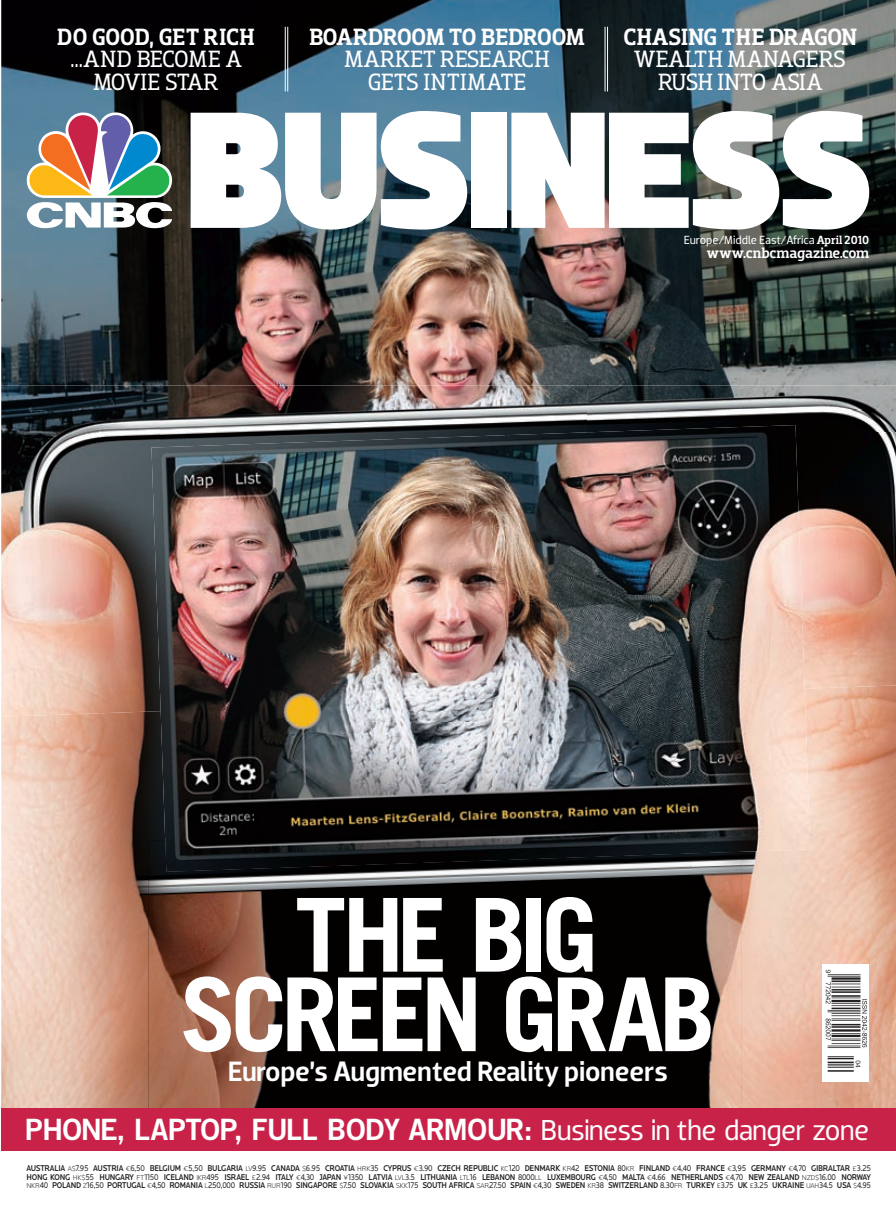
<style>
.page{position:relative;width:896px;height:1215px;background:#fff}
.page>*{position:absolute;margin:0;border:0;box-sizing:border-box;transform-origin:0 0}
.t1{font:700 102px/79.5px "Trade Gothic";letter-spacing:-.06em;color:#fff;text-align:center}
.t2{font:29.4px "Trade Gothic Bold Two";letter-spacing:-.025em;color:#fff}
.t3{font:500 28.5px "Dobra";letter-spacing:-.01em;color:#fff}
.t4{font:24px/22.5px "Dobra Slab";letter-spacing:-.01em;color:#fff;text-align:center}
.t5{font:24px/22.5px "Dobra Slab";letter-spacing:-.04em;color:#fff;text-align:center}
.t6{font:500 15px "Dobra Slab";letter-spacing:-.005em;color:#fff}
.t7{font:12px "Dobra";letter-spacing:-.005em;color:#fff}
.t8{font:500 8.7px/8.7px "Locator";letter-spacing:-.03em;color:#231f20;text-align:justify;scale:.84 1}
.s1{font-weight:500}
.s2{font-family:"Dobra Slab";font-weight:500}
.s3{font-family:"Dobra"}
.s4{font-weight:300;font-size:7.2px}
.s5{font-weight:400}
</style>
<div class="page">
<img style="left:1px;top:0;width:894px;height:385px">
<svg style="left:25px;top:111px;width:148px;height:117px"></svg>
<svg style="left:190px;top:111px;width:277px;height:118px"></svg>
<div style="left:471px;top:113px;width:36px;height:115px;background:#fff"></div>
<svg style="left:511px;top:111px;width:358px;height:118px"></svg>
<img style="left:881px;top:689px;width:14px;height:419px">
<img style="left:1px;top:716px;width:150px;height:220px">
<img style="left:778px;top:689px;width:103px;height:419px">
<img style="left:741px;top:860px;width:37px;height:248px">
<img style="left:1px;top:936px;width:148px;height:172px">
<img style="left:149px;top:840px;width:541px;height:268px">
<img style="left:690px;top:860px;width:51px;height:248px">
<img style="left:1px;top:385px;width:160px;height:331px">
<img style="left:161px;top:385px;width:426px;height:40px">
<img style="left:587px;top:385px;width:308px;height:47px">
<img style="left:810px;top:432px;width:85px;height:189px">
<img style="left:810px;top:621px;width:85px;height:68px">
<img style="left:151px;top:425px;width:355px;height:446px">
<img style="left:505px;top:425px;width:305px;height:435px">
<div style="left:1px;top:1108px;width:894px;height:42px;background:#c82249"></div>
<div style="left:822px;top:963px;width:47px;height:118px;background:#fff"></div>
<img style="left:847px;top:974px;width:20px;height:98px">
<img style="left:825px;top:969px;width:22px;height:103px">
<hr style="left:285px;top:27px;width:1px;height:64px;background:#fff">
<hr style="left:287px;top:27px;width:1px;height:64px;background:#fff">
<hr style="left:604px;top:27px;width:1px;height:64px;background:#fff">
<hr style="left:607px;top:27px;width:1px;height:64px;background:#fff">
<p class="t5" style="left:57px;top:28px;width:199px"><span class="s1">DO GOOD, GET RICH </span>…AND BECOME A<br>MOVIE STAR</p>
<p class="t4" style="left:309px;top:28px;width:276px"><span class="s1">BOARDROOM TO BEDROOM<br></span>MARKET RESEARCH<br>GETS INTIMATE</p>
<p class="t4" style="left:623px;top:28px;width:235px"><span class="s1">CHASING THE DRAGON<br></span>WEALTH MANAGERS<br>RUSH INTO ASIA</p>
<p class="t7" style="left:683px;top:236px;width:187px">Europe/Middle East/Africa <span class="s2">April 2010</span></p>
<p class="t6" style="left:706px;top:248px;width:164px">www.cnbcmagazine.com</p>
<p class="t1" style="left:180px;top:904px;width:537px">THE BIG<br>SCREEN GRAB</p>
<p class="t3" style="left:228px;top:1061px;width:441px">Europe’s Augmented Reality pioneers</p>
<p class="t2" style="left:25px;top:1118px;width:846px">PHONE, LAPTOP, FULL BODY ARMOUR: <span class="s3">Business in the danger zone</span></p>
<p class="t8" style="left:26px;top:1164px;width:1006px">AUSTRALIA <span class="s4">A$</span><span class="s5">7.95</span> AUSTRIA <span class="s4">€</span><span class="s5">6,50</span> BELGIUM <span class="s4">€</span><span class="s5">5,50</span> BULGARIA <span class="s4">LV</span><span class="s5">9.95</span> CANADA <span class="s4">$</span><span class="s5">6.95</span> CROATIA <span class="s4">HRK</span><span class="s5">35</span> CYPRUS <span class="s4">€</span><span class="s5">3.90</span> CZECH REPUBLIC <span class="s4">KC</span><span class="s5">120</span> DENMARK <span class="s4">KR</span><span class="s5">42</span> ESTONIA <span class="s5">80</span><span class="s4">KR</span> FINLAND <span class="s4">€</span><span class="s5">4,40</span> FRANCE <span class="s4">€</span><span class="s5">3,95</span> GERMANY <span class="s4">€</span><span class="s5">4,70</span> GIBRALTAR <span class="s4">£</span><span class="s5">3.25<br></span>HONG KONG <span class="s4">HK$</span><span class="s5">55</span> HUNGARY <span class="s4">FT</span><span class="s5">1150</span> ICELAND <span class="s4">IKR</span><span class="s5">495</span> ISRAEL <span class="s4">£</span><span class="s5">2.94</span> ITALY <span class="s4">€</span><span class="s5">4,30</span> JAPAN <span class="s4">¥</span><span class="s5">1350</span> LATVIA <span class="s4">LVL</span><span class="s5">3.5</span> LITHUANIA <span class="s4">LTL</span><span class="s5">16</span> LEBANON <span class="s5">8000</span><span class="s4">LL</span> LUXEMBOURG <span class="s4">€</span><span class="s5">4,50</span> MALTA <span class="s4">€</span><span class="s5">4.66</span> NETHERLANDS <span class="s4">€</span><span class="s5">4,70</span> NEW ZEALAND <span class="s4">NZD$</span><span class="s5">16.00</span> NORWAY <span class="s4">NKR</span><span class="s5">40</span> POLAND <span class="s4">Z</span><span class="s5">16,50</span> PORTUGAL <span class="s4">€</span><span class="s5">4,50</span> ROMANIA <span class="s4">L</span><span class="s5">250,000</span> RUSSIA <span class="s4">RUR</span><span class="s5">190</span> SINGAPORE <span class="s4">$</span><span class="s5">7.50</span> SLOVAKIA <span class="s4">SKK</span><span class="s5">175</span> SOUTH AFRICA <span class="s4">SAR</span><span class="s5">27.50</span> SPAIN <span class="s4">€</span><span class="s5">4,30</span> SWEDEN <span class="s4">KR</span><span class="s5">38</span> SWITZERLAND <span class="s5">8.30</span><span class="s4">FR</span> TURKEY <span class="s4">£</span><span class="s5">3.75</span> UK <span class="s4">£</span><span class="s5">3.25</span> UKRAINE <span class="s4">UAH</span><span class="s5">34.5</span> USA <span class="s4">$</span><span class="s5">4.95</span></p>
</div>
